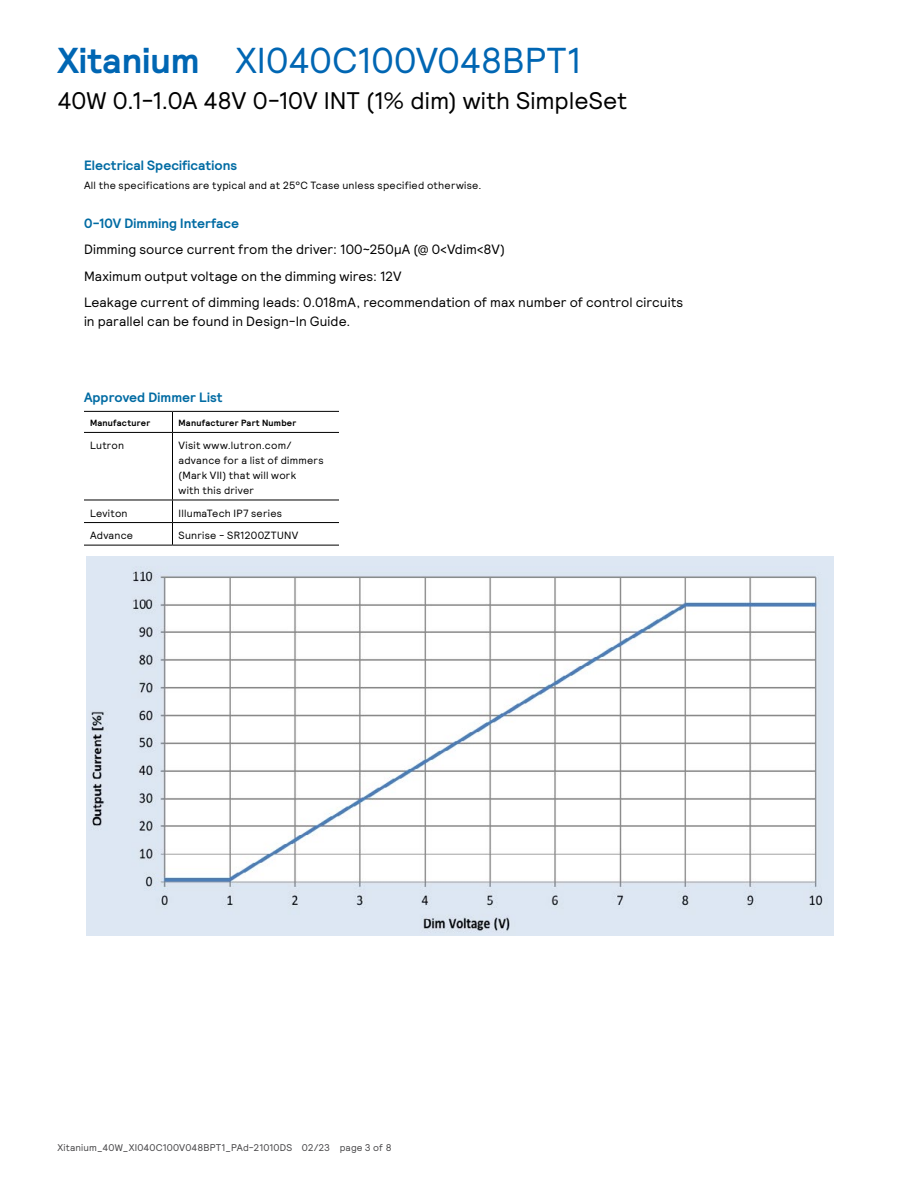
<style>
.page{position:relative;width:918px;height:1188px;background:#fff}
.page>*{position:absolute;margin:0;border:0;box-sizing:border-box;transform-origin:0 0}
.t1{font:36px "Signify Relative";letter-spacing:-.005em;color:#0066b3}
.t2{font:24px "Signify Relative";color:#000}
.t3{font:13.5px/26.2px "Signify Relative";letter-spacing:.005em;color:#000}
.t4{font:700 13.5px "Signify Relative";letter-spacing:.005em;color:#006ba3}
.t5{font:10.5px/15px "Signify Relative";letter-spacing:.025em;color:#000}
.t6{font:9.75px "Signify Relative";letter-spacing:.015em;color:#464547}
.t7{font:700 9px "Signify Relative";letter-spacing:.025em;color:#000}
.s1{font-weight:700}
</style>
<div class="page">
<hr style="left:84px;top:432px;width:88px;height:1px;background:#000">
<hr style="left:84px;top:500px;width:88px;height:1px;background:#000">
<hr style="left:84px;top:522px;width:88px;height:1px;background:#000">
<hr style="left:84px;top:545px;width:88px;height:1px;background:#000">
<hr style="left:84px;top:411px;width:88px;height:1px;background:#000">
<hr style="left:172px;top:411px;width:167px;height:1px;background:#000">
<svg style="left:172px;top:412px;width:1px;height:20px"></svg>
<hr style="left:172px;top:432px;width:167px;height:1px;background:#000">
<hr style="left:172px;top:433px;width:1px;height:67px;background:#000">
<hr style="left:172px;top:500px;width:167px;height:1px;background:#000">
<hr style="left:172px;top:522px;width:167px;height:1px;background:#000">
<svg style="left:172px;top:500px;width:1px;height:45px"></svg>
<hr style="left:172px;top:545px;width:167px;height:1px;background:#000">
<img style="left:86px;top:556px;width:748px;height:380px">
<h1 class="t1" style="left:57px;top:37px;width:525px"><span class="s1">Xitanium</span> XI040C100V048BPT1</h1>
<h2 class="t2" style="left:57px;top:85px;width:571px">40W 0.1-1.0A 48V 0-10V INT (1% dim) with SimpleSet</h2>
<p class="t4" style="left:84px;top:156px;width:155px">Electrical Specifications</p>
<p class="t5" style="left:84px;top:178px;width:399px">All the specifications are typical and at 25°C Tcase unless specified otherwise.</p>
<p class="t4" style="left:84px;top:215px;width:157px">0-10V Dimming Interface</p>
<p class="t3" style="left:84px;top:236px;width:601px">Dimming source current from the driver: 100~250µA (@ 0&lt;Vdim&lt;8V)<br>Maximum output voltage on the dimming wires: 12V<br>Leakage current of dimming leads: 0.018mA, recommendation of max number of control circuits</p>
<p class="t3" style="left:84px;top:308px;width:268px">in parallel can be found in Design-In Guide.</p>
<p class="t4" style="left:84px;top:388px;width:140px">Approved Dimmer List</p>
<p class="t7" style="left:90px;top:417px;width:62px">Manufacturer</p>
<p class="t7" style="left:178px;top:417px;width:119px">Manufacturer Part Number</p>
<p class="t5" style="left:90px;top:437px;width:36px">Lutron</p>
<p class="t5" style="left:179px;top:437px;width:147px">Visit www.lutron.com/ advance for a list of dimmers (Mark VII) that will work<br>with this driver</p>
<p class="t5" style="left:90px;top:505px;width:39px">Leviton</p>
<p class="t5" style="left:179px;top:505px;width:105px">IllumaTech IP7 series</p>
<p class="t5" style="left:90px;top:528px;width:45px">Advance</p>
<p class="t5" style="left:179px;top:528px;width:121px">Sunrise - SR1200ZTUNV</p>
<p class="t6" style="left:57px;top:1141px;width:336px">Xitanium_40W_XI040C100V048BPT1_PAd-21010DS 02/23 page 3 of 8</p>
</div>
